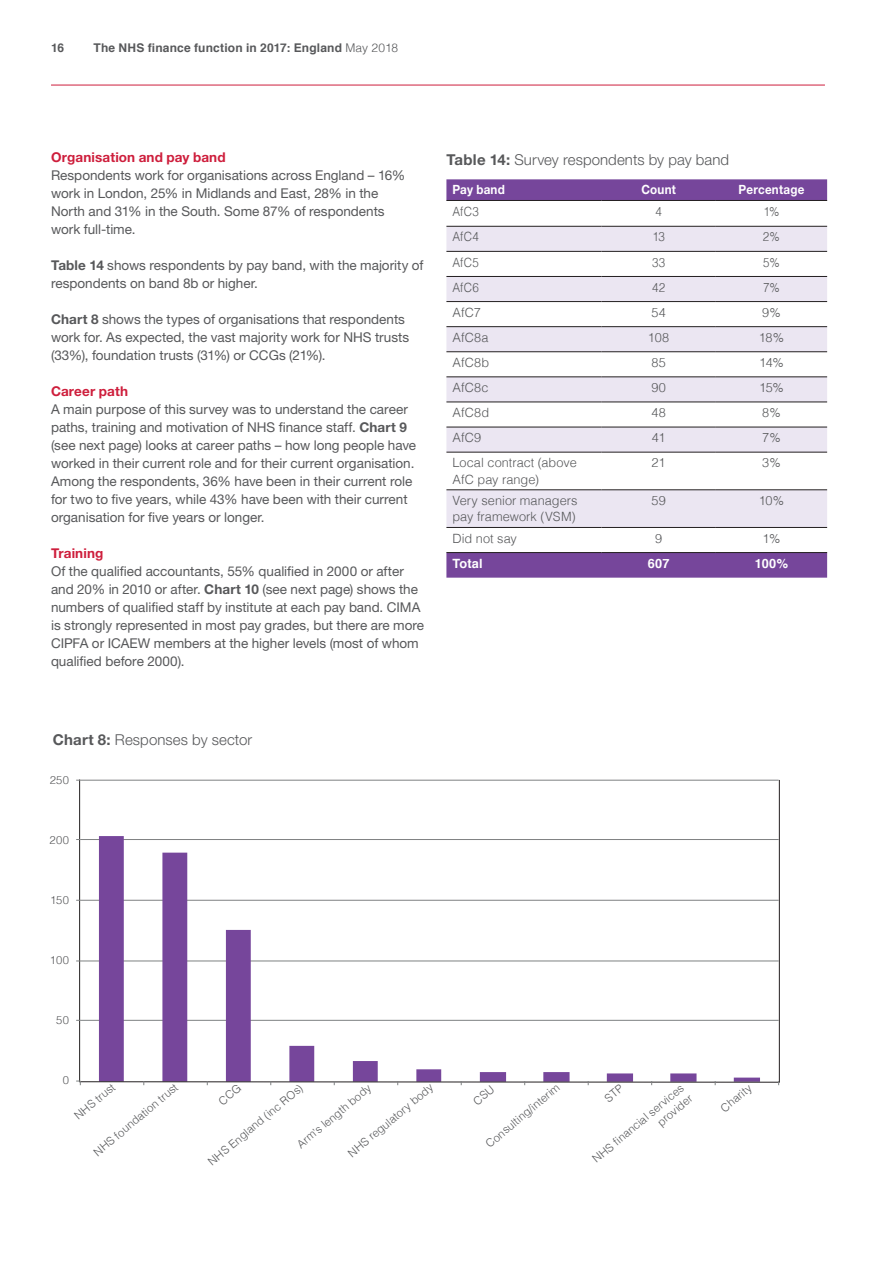
<style>
.page{position:relative;width:893px;height:1263px;background:#fff}
.page>*{position:absolute;margin:0;border:0;box-sizing:border-box;transform-origin:0 0}
.t1{font:300 15px "Helvetica Neue LT Pro";letter-spacing:.005em;color:#57585a}
.t2{font:13.5px/18px "Helvetica Neue LT Std";color:#57585a}
.t3{font:700 13.5px "Helvetica Neue LT Pro";letter-spacing:.01em;color:#ce1e3c}
.t4{font:300 12.75px/16.5px "Helvetica";letter-spacing:.005em;color:#57585a}
.t5{font:300 12.75px "Helvetica";letter-spacing:.005em;color:#57585a;scale:.91 1}
.t6{font:700 12.75px "Helvetica Neue LT Pro";letter-spacing:.02em;color:#fff;scale:.91 1}
.t7{font:700 12.75px "Helvetica";letter-spacing:.015em;color:#fff}
.t8{font:700 12px "Helvetica";letter-spacing:.015em;color:#57585a}
.Notes{font:300 11.25px/13.5px "Helvetica";letter-spacing:.03em;color:#57585a;text-align:right}
.s1{font-weight:300}
.s2{font-family:"Helvetica Neue LT Pro";font-weight:700}
.s3{font-weight:700}
</style>
<div class="page">
<svg style="left:79px;top:779px;width:701px;height:303px"></svg>
<div style="left:446px;top:179px;width:381px;height:21px;background:#76469b"></div>
<svg style="left:446px;top:227px;width:381px;height:74px;fill:#ebe6f2"></svg>
<svg style="left:446px;top:302px;width:381px;height:225px;fill:#ebe6f2"></svg>
<div style="left:446px;top:553px;width:381px;height:25px;background:#76469b"></div>
<hr style="left:446px;top:226px;width:155px;height:1px;background:#231f20">
<hr style="left:601px;top:226px;width:115px;height:1px;background:#231f20">
<hr style="left:716px;top:226px;width:111px;height:1px;background:#231f20">
<hr style="left:446px;top:251px;width:155px;height:1px;background:#231f20">
<hr style="left:601px;top:251px;width:115px;height:1px;background:#231f20">
<hr style="left:716px;top:251px;width:111px;height:1px;background:#231f20">
<hr style="left:446px;top:276px;width:155px;height:1px;background:#231f20">
<hr style="left:601px;top:276px;width:115px;height:1px;background:#231f20">
<hr style="left:716px;top:276px;width:111px;height:1px;background:#231f20">
<hr style="left:446px;top:301px;width:155px;height:1px;background:#231f20">
<hr style="left:601px;top:301px;width:115px;height:1px;background:#231f20">
<hr style="left:716px;top:301px;width:111px;height:1px;background:#231f20">
<hr style="left:446px;top:326px;width:155px;height:1px;background:#231f20">
<hr style="left:601px;top:326px;width:115px;height:1px;background:#231f20">
<hr style="left:716px;top:326px;width:111px;height:1px;background:#231f20">
<hr style="left:446px;top:351px;width:155px;height:1px;background:#231f20">
<hr style="left:601px;top:351px;width:115px;height:1px;background:#231f20">
<hr style="left:716px;top:351px;width:111px;height:1px;background:#231f20">
<hr style="left:446px;top:377px;width:155px;height:1px;background:#231f20">
<hr style="left:601px;top:377px;width:115px;height:1px;background:#231f20">
<hr style="left:716px;top:377px;width:111px;height:1px;background:#231f20">
<hr style="left:446px;top:402px;width:155px;height:1px;background:#231f20">
<hr style="left:601px;top:402px;width:115px;height:1px;background:#231f20">
<hr style="left:716px;top:402px;width:111px;height:1px;background:#231f20">
<hr style="left:446px;top:427px;width:155px;height:1px;background:#231f20">
<hr style="left:601px;top:427px;width:115px;height:1px;background:#231f20">
<hr style="left:716px;top:427px;width:111px;height:1px;background:#231f20">
<hr style="left:446px;top:200px;width:155px;height:1px;background:#231f20">
<hr style="left:601px;top:200px;width:115px;height:1px;background:#231f20">
<hr style="left:716px;top:200px;width:111px;height:1px;background:#231f20">
<hr style="left:446px;top:452px;width:155px;height:1px;background:#231f20">
<hr style="left:601px;top:452px;width:115px;height:1px;background:#231f20">
<hr style="left:716px;top:452px;width:111px;height:1px;background:#231f20">
<hr style="left:446px;top:489px;width:155px;height:1px;background:#231f20">
<hr style="left:601px;top:489px;width:115px;height:1px;background:#231f20">
<hr style="left:716px;top:489px;width:111px;height:1px;background:#231f20">
<hr style="left:446px;top:527px;width:155px;height:1px;background:#231f20">
<hr style="left:601px;top:527px;width:115px;height:1px;background:#231f20">
<hr style="left:716px;top:527px;width:111px;height:1px;background:#231f20">
<hr style="left:446px;top:552px;width:155px;height:1px;background:#231f20">
<hr style="left:601px;top:552px;width:115px;height:1px;background:#231f20">
<hr style="left:716px;top:552px;width:111px;height:1px;background:#231f20">
<hr style="left:51px;top:85px;width:774px;height:1px;background:#ce1e3c">
<p class="t8" style="left:51px;top:38px;width:15px">16</p>
<p class="t8" style="left:94px;top:38px;width:306px">The NHS finance function in 2017: England <span class="s1">May 2018</span></p>
<p class="t3" style="left:51px;top:149px;width:176px">Organisation and pay band</p>
<p class="t2" style="left:51px;top:166px;width:356px">Respondents work for organisations across England – 16% work in London, 25% in Midlands and East, 28% in the North and 31% in the South. Some 87% of respondents work full-time.</p>
<p class="t2" style="left:51px;top:256px;width:374px"><span class="s2">Table 14</span> shows respondents by pay band, with the majority of respondents on band 8b or higher.</p>
<p class="t2" style="left:51px;top:310px;width:360px"><span class="s2">Chart 8</span> shows the types of organisations that respondents work for. As expected, the vast majority work for NHS trusts (33%), foundation trusts (31%) or CCGs (21%).</p>
<p class="t3" style="left:51px;top:383px;width:78px">Career path</p>
<p class="t2" style="left:51px;top:400px;width:367px">A main purpose of this survey was to understand the career paths, training and motivation of NHS finance staff. <span class="s2">Chart 9 </span>(see next page) looks at career paths – how long people have worked in their current role and for their current organisation.<br>Among the respondents, 36% have been in their current role for two to five years, while 43% have been with their current organisation for five years or longer.</p>
<p class="t3" style="left:51px;top:545px;width:54px">Training</p>
<p class="t2" style="left:51px;top:562px;width:375px">Of the qualified accountants, 55% qualified in 2000 or after and 20% in 2010 or after. <span class="s2">Chart 10</span> (see next page) shows the numbers of qualified staff by institute at each pay band. CIMA is strongly represented in most pay grades, but there are more CIPFA or ICAEW members at the higher levels (most of whom qualified before 2000).</p>
<p class="t1" style="left:446px;top:150px;width:284px"><span class="s3">Table 14:</span> Survey respondents by pay band</p>
<p class="t6" style="left:452px;top:182px;width:59px">Pay band</p>
<p class="t6" style="left:641px;top:182px;width:39px">Count</p>
<p class="t6" style="left:739px;top:182px;width:74px">Percentage</p>
<p class="t5" style="left:452px;top:200px;width:31px">AfC3</p>
<p class="t5" style="left:655px;top:200px;width:9px">4</p>
<p class="t5" style="left:763px;top:200px;width:19px">1%</p>
<p class="t5" style="left:452px;top:226px;width:31px">AfC4</p>
<p class="t5" style="left:652px;top:226px;width:15px">13</p>
<p class="t5" style="left:763px;top:226px;width:20px">2%</p>
<p class="t5" style="left:452px;top:251px;width:31px">AfC5</p>
<p class="t5" style="left:652px;top:251px;width:16px">33</p>
<p class="t5" style="left:763px;top:251px;width:20px">5%</p>
<p class="t5" style="left:452px;top:276px;width:31px">AfC6</p>
<p class="t5" style="left:652px;top:276px;width:16px">42</p>
<p class="t5" style="left:763px;top:276px;width:20px">7%</p>
<p class="t4" style="left:452px;top:303px;width:30px">AfC7</p>
<p class="t4" style="left:651px;top:303px;width:16px">54</p>
<p class="t4" style="left:762px;top:303px;width:20px">9%</p>
<p class="t4" style="left:452px;top:328px;width:38px">AfC8a</p>
<p class="t4" style="left:648px;top:328px;width:23px">108</p>
<p class="t4" style="left:759px;top:328px;width:27px">18%</p>
<p class="t4" style="left:452px;top:353px;width:38px">AfC8b</p>
<p class="t4" style="left:651px;top:353px;width:16px">85</p>
<p class="t4" style="left:759px;top:353px;width:26px">14%</p>
<p class="t4" style="left:452px;top:378px;width:38px">AfC8c</p>
<p class="t4" style="left:651px;top:378px;width:16px">90</p>
<p class="t4" style="left:759px;top:378px;width:26px">15%</p>
<p class="t4" style="left:452px;top:403px;width:38px">AfC8d</p>
<p class="t4" style="left:651px;top:403px;width:16px">48</p>
<p class="t4" style="left:762px;top:403px;width:20px">8%</p>
<p class="t4" style="left:452px;top:428px;width:30px">AfC9</p>
<p class="t4" style="left:652px;top:428px;width:15px">41</p>
<p class="t4" style="left:762px;top:428px;width:20px">7%</p>
<p class="t4" style="left:452px;top:454px;width:126px">Local contract (above<br>AfC pay range)</p>
<p class="t4" style="left:652px;top:454px;width:16px">21</p>
<p class="t4" style="left:762px;top:454px;width:20px">3%</p>
<p class="t4" style="left:452px;top:491px;width:127px">Very senior managers pay framework (VSM)</p>
<p class="t4" style="left:651px;top:491px;width:16px">59</p>
<p class="t4" style="left:759px;top:491px;width:27px">10%</p>
<p class="t4" style="left:452px;top:529px;width:66px">Did not say</p>
<p class="t4" style="left:655px;top:529px;width:9px">9</p>
<p class="t4" style="left:763px;top:529px;width:19px">1%</p>
<p class="t7" style="left:452px;top:553px;width:32px">Total</p>
<p class="t7" style="left:648px;top:553px;width:23px">607</p>
<p class="t7" style="left:755px;top:553px;width:35px">100%</p>
<p class="t1" style="left:53px;top:731px;width:201px"><span class="s3">Chart 8:</span> Responses by sector</p>
<p class="Notes" style="left:50px;top:772px;width:21px">250</p>
<p class="Notes" style="left:49px;top:832px;width:21px">200</p>
<p class="Notes" style="left:50px;top:892px;width:20px">150</p>
<p class="Notes" style="left:50px;top:952px;width:21px">100</p>
<p class="Notes" style="left:56px;top:1012px;width:14px">50</p>
<p class="Notes" style="left:63px;top:1072px;width:8px">0</p>
<p class="Notes" style="left:71px;top:1111px;width:51px;rotate:-40deg">NHS trust</p>
<p class="Notes" style="left:90px;top:1148px;width:108px;rotate:-40deg">NHS foundation trust</p>
<p class="Notes" style="left:205px;top:1157px;width:121px;rotate:-40deg">NHS England (inc ROs)</p>
<p class="Notes" style="left:345px;top:1149px;width:109px;rotate:-40deg">NHS regulatory body</p>
<p class="Notes" style="left:483px;top:1139px;width:94px;rotate:-40deg">Consulting/interim</p>
<p class="Notes" style="left:589px;top:1154px;width:117px;rotate:-40deg">NHS fi nancial services provider</p>
<p class="Notes" style="left:717px;top:1104px;width:38px;rotate:-40deg">Charity</p>
<p class="Notes" style="left:294px;top:1140px;width:94px;rotate:-40deg">Arm’s length body</p>
</div>
